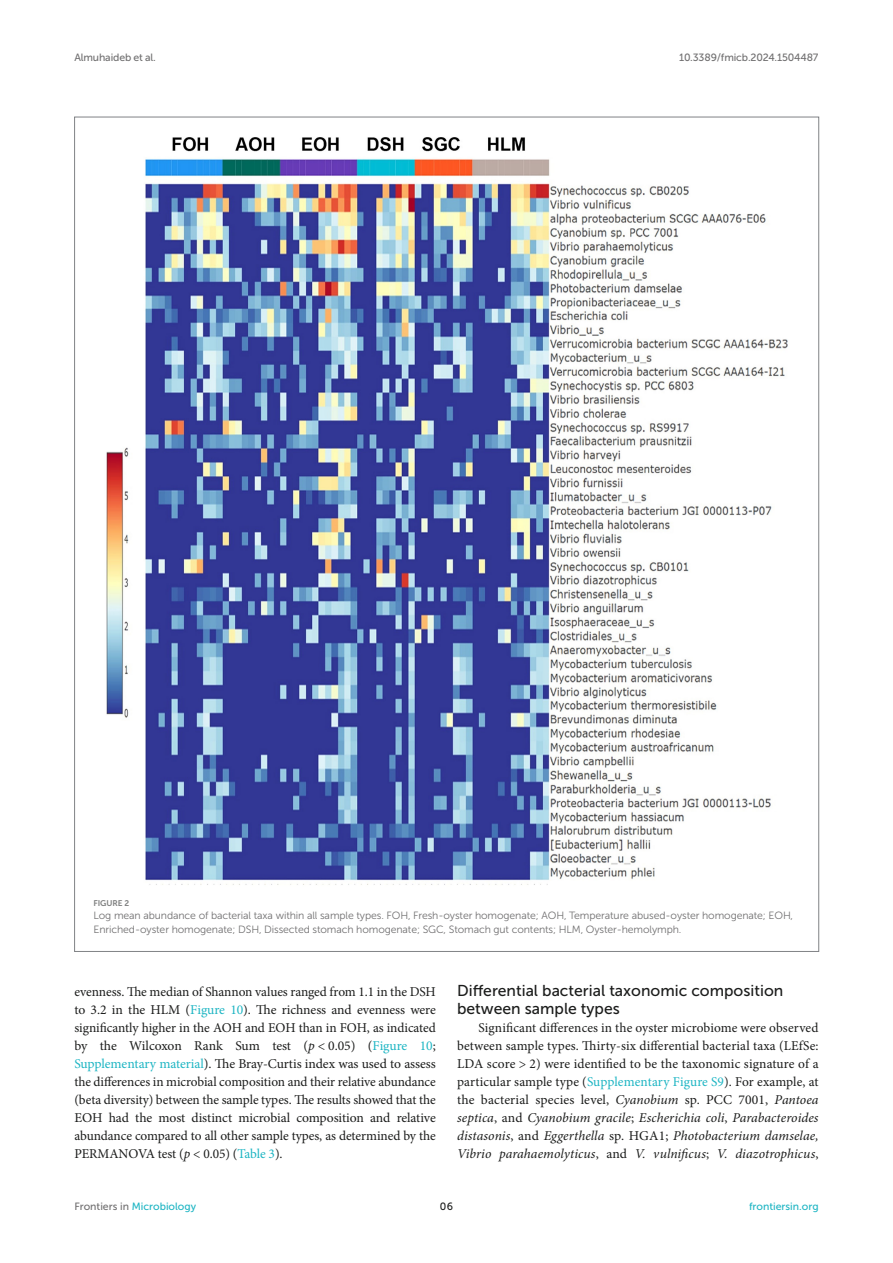
<style>
.page{position:relative;width:893px;height:1263px;background:#fff}
.page>*{position:absolute;margin:0;border:0;box-sizing:border-box;transform-origin:0 0}
.HEAD_3{font:15.75px/18px "Museo Sans 500";color:#1b1c1b}
.TEXT{font:13.5px/18px "Minion Pro";color:#1b1c1b;text-align:justify}
.FIG_LEG{font:10.5px/13.5px "Museo Sans 300";letter-spacing:-.01em;color:#706f70}
.t1{font:10.5px "Museo Sans 500";letter-spacing:-.015em;color:#706f70}
.t2{font:10.5px "Museo Sans 500";color:#1db5c3}
.t3{font:10.5px "Museo Sans 500";color:#1b1c1b}
.FIG_HD{font:8.25px "Museo Sans 700";letter-spacing:-.01em;color:#7e7f7f}
.s1{color:#1db5c3}
.s2{font-style:italic}
.s3{color:#706f70}
</style>
<div class="page">
<img style="left:106px;top:137px;width:682px;height:748px">
<p class="t1" style="left:74px;top:51px;width:83px">Almuhaideb et al.</p>
<p class="t1" style="left:679px;top:51px;width:141px">10.3389/fmicb.2024.1504487</p>
<p class="FIG_HD" style="left:94px;top:898px;width:37px">FIGURE 2</p>
<p class="FIG_LEG" style="left:94px;top:909px;width:701px">Log mean abundance of bacterial taxa within all sample types. FOH, Fresh-oyster homogenate; AOH, Temperature abused-oyster homogenate; EOH,<br>Enriched-oyster homogenate; DSH, Dissected stomach homogenate; SGC, Stomach gut contents; HLM, Oyster-hemolymph.</p>
<p class="TEXT" style="left:74px;top:983px;width:363px">evenness. The median of Shannon values ranged from 1.1 in the DSH to 3.2 in the HLM (<span class="s1">Figure 10</span>). The richness and evenness were significantly higher in the AOH and EOH than in FOH, as indicated by the Wilcoxon Rank Sum test (<span class="s2">p</span> &lt; 0.05) (<span class="s1">Figure 10</span>; <span class="s1">Supplementary material</span>). The Bray-Curtis index was used to assess the differences in microbial composition and their relative abundance (beta diversity) between the sample types. The results showed that the EOH had the most distinct microbial composition and relative abundance compared to all other sample types, as determined by the PERMANOVA test (<span class="s2">p</span> &lt; 0.05) (<span class="s1">Table 3</span>).</p>
<p class="HEAD_3" style="left:457px;top:982px;width:328px">Differential bacterial taxonomic composition between sample types</p>
<p class="TEXT" style="left:457px;top:1019px;width:363px;text-indent:21px">Significant differences in the oyster microbiome were observed between sample types. Thirty-six differential bacterial taxa (LEfSe:<br>LDA score &gt; 2) were identified to be the taxonomic signature of a particular sample type (<span class="s1">Supplementary Figure S9</span>). For example, at the bacterial species level, <span class="s2">Cyanobium</span> sp. PCC 7001, <span class="s2">Pantoea septica</span>, and <span class="s2">Cyanobium gracile</span>; <span class="s2">Escherichia coli</span>, <span class="s2">Parabacteroides distasonis</span>, and <span class="s2">Eggerthella</span> sp. HGA1; <span class="s2">Photobacterium damselae, Vibrio parahaemolyticus</span>, and <span class="s2">V. vulnificus</span>; <span class="s2">V. diazotrophicus</span>,</p>
<p class="t2" style="left:74px;top:1200px;width:123px"><span class="s3">Frontiers in</span> Microbiology</p>
<p class="t3" style="left:440px;top:1200px;width:15px">06</p>
<p class="t2" style="left:749px;top:1200px;width:71px">frontiersin.org</p>
</div>
